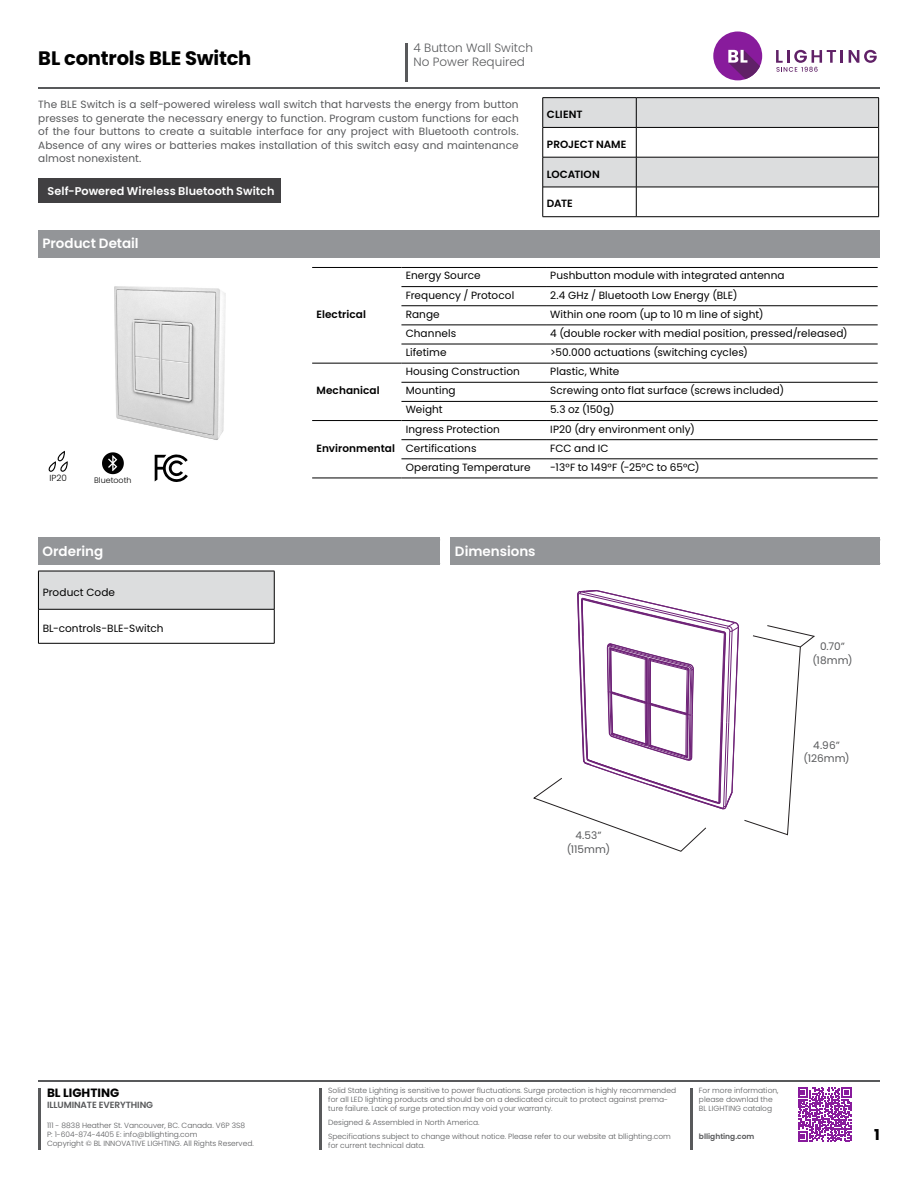
<style>
.page{position:relative;width:918px;height:1188px;background:#fff}
.page>*{position:absolute;margin:0;border:0;box-sizing:border-box;transform-origin:0 0}
.t1{font:700 19.5px "Poppins";letter-spacing:-.01em;color:#000}
.t2{font:700 15px "Poppins";color:#000}
.t3{font:600 13.5px "Poppins";color:#fff}
.t4{font:300 12px "Poppins";color:#58595b}
.t5{font:700 12px "Poppins";color:#000}
.t6{font:600 11.25px "Poppins";letter-spacing:.005em;color:#fff}
.t7{font:10.5px "Poppins";letter-spacing:.01em;color:#000}
.t8{font:10.5px/13.5px "Poppins";letter-spacing:.01em;color:#58595b;text-align:center}
.t9{font:600 10.5px "Poppins";letter-spacing:.005em;color:#000}
.t10{font:600 9px "Poppins";letter-spacing:-.01em;color:#58595b}
.t11{font:300 8.85px "Poppins";color:#000}
.t12{font:300 7.95px "Poppins";color:#000}
.t13{font:300 7.5px/9px "Poppins";color:#58595b}
.t14{font:600 7.5px "Poppins";color:#58595b}
</style>
<div class="page">
<div style="left:713px;top:32px;width:49px;height:48px;background:#881b9c;border-radius:50%"></div>
<svg style="left:728px;top:50px;width:32px;height:29px"></svg>
<svg style="left:776px;top:50px;width:67px;height:22px"></svg>
<svg style="left:849px;top:50px;width:28px;height:13px"></svg>
<hr style="left:38px;top:87px;width:842px;height:2px;background:#58595b">
<hr style="left:405px;top:44px;width:3px;height:38px;background:#58595b">
<hr style="left:38px;top:1081px;width:842px;height:1px;background:#58595b">
<hr style="left:38px;top:1088px;width:2px;height:62px;background:#58595b">
<hr style="left:319px;top:1088px;width:2px;height:62px;background:#58595b">
<hr style="left:690px;top:1088px;width:2px;height:62px;background:#58595b">
<svg style="left:798px;top:1088px;width:54px;height:53px"></svg>
<hr style="left:543px;top:97px;width:93px;height:1px;background:#000">
<hr style="left:636px;top:97px;width:243px;height:1px;background:#000">
<svg style="left:542px;top:98px;width:337px;height:119px"></svg>
<hr style="left:878px;top:127px;width:1px;height:30px;background:#000">
<hr style="left:542px;top:157px;width:1px;height:30px;background:#000">
<hr style="left:636px;top:157px;width:1px;height:30px;background:#000">
<hr style="left:878px;top:157px;width:1px;height:30px;background:#000">
<hr style="left:542px;top:187px;width:1px;height:30px;background:#000">
<hr style="left:636px;top:187px;width:1px;height:30px;background:#000">
<hr style="left:878px;top:187px;width:1px;height:30px;background:#000">
<div style="left:38px;top:571px;width:236px;height:38px;background:#dcddde"></div>
<hr style="left:38px;top:571px;width:236px;height:1px;background:#000">
<hr style="left:38px;top:643px;width:236px;height:1px;background:#000">
<hr style="left:38px;top:571px;width:1px;height:38px;background:#000">
<hr style="left:274px;top:571px;width:1px;height:38px;background:#000">
<hr style="left:38px;top:609px;width:1px;height:34px;background:#000">
<hr style="left:274px;top:609px;width:1px;height:34px;background:#000">
<hr style="left:39px;top:609px;width:235px;height:1px;background:#000">
<img style="left:114px;top:286px;width:112px;height:154px">
<svg style="left:48px;top:451px;width:20px;height:21px"></svg>
<svg style="left:154px;top:454px;width:34px;height:28px"></svg>
<svg style="left:102px;top:452px;width:22px;height:22px"></svg>
<hr style="left:546px;top:267px;width:332px;height:1px;background:#000">
<hr style="left:401px;top:439px;width:145px;height:1px;background:#000">
<hr style="left:546px;top:439px;width:332px;height:1px;background:#000">
<hr style="left:401px;top:267px;width:145px;height:1px;background:#000">
<hr style="left:401px;top:459px;width:145px;height:1px;background:#000">
<hr style="left:546px;top:459px;width:332px;height:1px;background:#000">
<hr style="left:401px;top:478px;width:145px;height:1px;background:#000">
<hr style="left:546px;top:478px;width:332px;height:1px;background:#000">
<hr style="left:312px;top:478px;width:89px;height:1px;background:#000">
<hr style="left:401px;top:286px;width:145px;height:1px;background:#000">
<hr style="left:401px;top:305px;width:145px;height:1px;background:#000">
<hr style="left:401px;top:325px;width:145px;height:1px;background:#000">
<hr style="left:401px;top:344px;width:145px;height:1px;background:#000">
<hr style="left:401px;top:363px;width:145px;height:1px;background:#000">
<hr style="left:401px;top:382px;width:145px;height:1px;background:#000">
<hr style="left:401px;top:401px;width:145px;height:1px;background:#000">
<hr style="left:401px;top:420px;width:145px;height:1px;background:#000">
<hr style="left:546px;top:286px;width:332px;height:1px;background:#000">
<hr style="left:546px;top:305px;width:332px;height:1px;background:#000">
<hr style="left:546px;top:325px;width:332px;height:1px;background:#000">
<hr style="left:546px;top:344px;width:332px;height:1px;background:#000">
<hr style="left:546px;top:363px;width:332px;height:1px;background:#000">
<hr style="left:546px;top:382px;width:332px;height:1px;background:#000">
<hr style="left:546px;top:401px;width:332px;height:1px;background:#000">
<hr style="left:546px;top:420px;width:332px;height:1px;background:#000">
<hr style="left:312px;top:420px;width:89px;height:1px;background:#000">
<hr style="left:312px;top:267px;width:89px;height:1px;background:#000">
<hr style="left:312px;top:363px;width:89px;height:1px;background:#000">
<div style="left:38px;top:537px;width:402px;height:28px;background:#939598"></div>
<div style="left:451px;top:537px;width:429px;height:28px;background:#939598"></div>
<div style="left:38px;top:230px;width:842px;height:27px;background:#939598"></div>
<div style="left:38px;top:179px;width:243px;height:24px;background:#414042"></div>
<svg style="left:533px;top:590px;width:282px;height:262px"></svg>
<h3 class="t4" style="left:414px;top:41px;width:121px">4 Button Wall Switch</h3>
<h1 class="t1" style="left:38px;top:47px;width:215px">BL controls BLE Switch</h1>
<h3 class="t4" style="left:414px;top:55px;width:113px">No Power Required</h3>
<p class="t8" style="left:38px;top:98px;width:482px;text-align:justify">The BLE Switch is a self-powered wireless wall switch that harvests the energy from button presses to generate the necessary energy to function. Program custom functions for each of the four buttons to create a suitable interface for any project with Bluetooth controls.<br>Absence of any wires or batteries makes installation of this switch easy and maintenance almost nonexistent.</p>
<h3 class="t6" style="left:48px;top:184px;width:228px">Self-Powered Wireless Bluetooth Switch</h3>
<h3 class="t3" style="left:43px;top:236px;width:98px">Product Detail</h3>
<h3 class="t9" style="left:547px;top:108px;width:37px">CLIENT</h3>
<h3 class="t9" style="left:547px;top:138px;width:81px">PROJECT NAME</h3>
<h3 class="t9" style="left:547px;top:168px;width:54px">LOCATION</h3>
<h3 class="t9" style="left:547px;top:198px;width:27px">DATE</h3>
<p class="t11" style="left:49px;top:473px;width:19px">IP20</p>
<p class="t12" style="left:94px;top:475px;width:39px">Bluetooth</p>
<h3 class="t9" style="left:316px;top:308px;width:51px">Electrical</h3>
<h3 class="t9" style="left:316px;top:384px;width:65px">Mechanical</h3>
<h3 class="t9" style="left:316px;top:442px;width:80px">Environmental</h3>
<h3 class="t7" style="left:406px;top:270px;width:77px">Energy Source</h3>
<h3 class="t7" style="left:550px;top:270px;width:236px">Pushbutton module with integrated antenna</h3>
<h3 class="t7" style="left:406px;top:289px;width:110px">Frequency / Protocol</h3>
<h3 class="t7" style="left:550px;top:289px;width:189px">2.4 GHz / Bluetooth Low Energy (BLE)</h3>
<h3 class="t7" style="left:406px;top:308px;width:36px">Range</h3>
<h3 class="t7" style="left:550px;top:308px;width:215px">Within one room (up to 10 m line of sight)</h3>
<h3 class="t7" style="left:406px;top:327px;width:52px">Channels</h3>
<h3 class="t7" style="left:550px;top:327px;width:299px">4 (double rocker with medial position, pressed/released)</h3>
<h3 class="t7" style="left:406px;top:346px;width:43px">Lifetime</h3>
<h3 class="t7" style="left:550px;top:346px;width:199px">&gt;50.000 actuations (switching cycles)</h3>
<h3 class="t7" style="left:406px;top:365px;width:116px">Housing Construction</h3>
<h3 class="t7" style="left:550px;top:365px;width:71px">Plastic, White</h3>
<h3 class="t7" style="left:406px;top:384px;width:51px">Mounting</h3>
<h3 class="t7" style="left:550px;top:384px;width:235px">Screwing onto flat surface (screws included)</h3>
<h3 class="t7" style="left:406px;top:404px;width:39px">Weight</h3>
<h3 class="t7" style="left:550px;top:404px;width:66px">5.3 oz (150g)</h3>
<h3 class="t7" style="left:406px;top:423px;width:96px">Ingress Protection</h3>
<h3 class="t7" style="left:550px;top:423px;width:146px">IP20 (dry environment only)</h3>
<h3 class="t7" style="left:406px;top:442px;width:72px">Certifications</h3>
<h3 class="t7" style="left:550px;top:442px;width:60px">FCC and IC</h3>
<h3 class="t7" style="left:406px;top:461px;width:126px">Operating Temperature</h3>
<h3 class="t7" style="left:550px;top:461px;width:151px">-13°F to 149°F (-25°C to 65°C)</h3>
<h3 class="t3" style="left:43px;top:543px;width:62px">Ordering</h3>
<h3 class="t3" style="left:455px;top:543px;width:82px">Dimensions</h3>
<h3 class="t7" style="left:43px;top:586px;width:74px">Product Code</h3>
<h3 class="t7" style="left:43px;top:622px;width:122px">BL-controls-BLE-Switch</h3>
<h3 class="t8" style="left:567px;top:829px;width:45px">4.53” (115mm)</h3>
<h3 class="t8" style="left:812px;top:640px;width:42px">0.70” (18mm)</h3>
<h3 class="t8" style="left:803px;top:738px;width:48px">4.96” (126mm)</h3>
<h3 class="t5" style="left:47px;top:1086px;width:74px">BL LIGHTING</h3>
<p class="t10" style="left:47px;top:1100px;width:108px">ILLUMINATE EVERYTHING</p>
<p class="t13" style="left:47px;top:1121px;width:208px">111 - 8838 Heather St. Vancouver, BC. Canada. V6P 3S8<br>P: 1-604-874-4405 E: info@bllighting.com<br>Copyright © BL INNOVATIVE LIGHTING. All Rights Reserved.</p>
<p class="t13" style="left:328px;top:1086px;width:349px">Solid State Lighting is sensitive to power fluctuations. Surge protection is highly recommended for all LED lighting products and should be on a dedicated circuit to protect against prema&shy;ture failure. Lack of surge protection may void your warranty.</p>
<p class="t13" style="left:328px;top:1132px;width:344px">Specifications subject to change without notice. Please refer to our website at bllighting.com for current technical data.</p>
<p class="t13" style="left:328px;top:1118px;width:153px">Designed &amp; Assembled in North America.</p>
<p class="t13" style="left:699px;top:1086px;width:81px">For more information, please downlad the<br>BL LIGHTING catalog</p>
<p class="t14" style="left:699px;top:1132px;width:57px">bllighting.com</p>
<h2 class="t2" style="left:874px;top:1126px;width:7px">1</h2>
</div>
